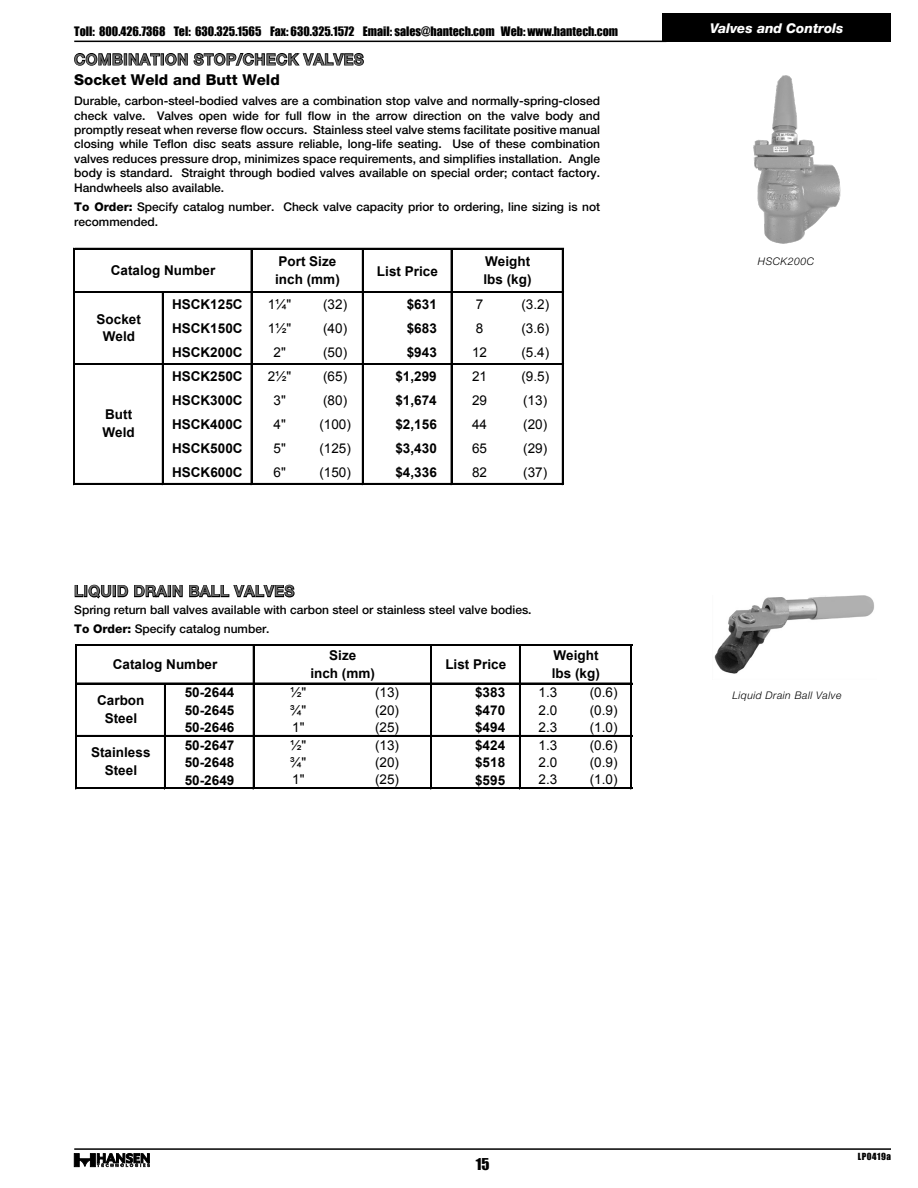
<style>
.page{position:relative;width:918px;height:1188px;background:#fff}
.page>*{position:absolute;margin:0;border:0;box-sizing:border-box;transform-origin:0 0}
.PB_Section_Header{font:500 15px "Helvetica Neue LT Std";letter-spacing:.05em;color:#6e6e6e}
.PB_Section_Subheader{font:800 15px "Helvetica Neue LT Std";color:#000}
.t1{font:15px "Impact";color:#000}
.t2{font:700 13.5px/17.7px "Arial";letter-spacing:.005em;color:#000;text-align:center}
.t3{font:13.5px "Arial";letter-spacing:.005em;color:#000}
.t4{font:italic 800 13.5px "Helvetica Neue LT Std";color:#fff}
.PB_Body_Text{font:500 12px/14.4px "Helvetica Neue LT Std";color:#000;text-align:justify}
.t5{font:12px "Impact";color:#000}
.PB_Photo_Text{font:italic 300 10.5px "Helvetica Neue LT Std";letter-spacing:.04em;color:#000}
.t6{font:9px "Impact";letter-spacing:.055em;color:#000}
.s1{font-weight:800}
</style>
<div class="page">
<hr style="left:73px;top:248px;width:2px;height:237px;background:#000">
<hr style="left:251px;top:250px;width:1px;height:235px;background:#000">
<hr style="left:362px;top:250px;width:2px;height:235px;background:#000">
<hr style="left:451px;top:250px;width:1px;height:235px;background:#000">
<hr style="left:562px;top:250px;width:2px;height:235px;background:#000">
<hr style="left:162px;top:293px;width:2px;height:192px;background:#000">
<hr style="left:75px;top:248px;width:489px;height:2px;background:#000">
<hr style="left:75px;top:292px;width:489px;height:1px;background:#000">
<hr style="left:75px;top:363px;width:489px;height:1px;background:#000">
<hr style="left:75px;top:364px;width:489px;height:1px;background:#000">
<hr style="left:75px;top:483px;width:489px;height:2px;background:#000">
<hr style="left:75px;top:645px;width:1px;height:144px;background:#000">
<hr style="left:76px;top:645px;width:1px;height:144px;background:#000">
<hr style="left:253px;top:646px;width:2px;height:143px;background:#000">
<hr style="left:430px;top:646px;width:1px;height:143px;background:#000">
<hr style="left:431px;top:646px;width:1px;height:143px;background:#000">
<hr style="left:519px;top:646px;width:2px;height:143px;background:#000">
<hr style="left:630px;top:646px;width:1px;height:143px;background:#000">
<hr style="left:631px;top:646px;width:1px;height:143px;background:#000">
<hr style="left:164px;top:684px;width:2px;height:105px;background:#000">
<hr style="left:77px;top:645px;width:555px;height:1px;background:#000">
<hr style="left:77px;top:683px;width:555px;height:1px;background:#000">
<hr style="left:77px;top:735px;width:555px;height:2px;background:#000">
<hr style="left:77px;top:788px;width:555px;height:1px;background:#000">
<hr style="left:74px;top:41px;width:592px;height:1px;background:#000">
<div style="left:663px;top:14px;width:228px;height:28px;background:#000"></div>
<hr style="left:74px;top:1148px;width:817px;height:2px;background:#000">
<svg style="left:74px;top:1153px;width:76px;height:14px"></svg>
<svg style="left:74px;top:53px;width:290px;height:13px"></svg>
<img style="left:753px;top:75px;width:88px;height:169px">
<svg style="left:74px;top:584px;width:221px;height:15px"></svg>
<img style="left:714px;top:595px;width:160px;height:79px">
<p class="t5" style="left:74px;top:22px;width:545px">Toll: 800.426.7368 Tel: 630.325.1565 Fax: 630.325.1572 Email: sales@hantech.com Web: www.hantech.com</p>
<p class="t4" style="left:710px;top:20px;width:135px">Valves and Controls</p>
<p class="PB_Section_Header" style="left:74px;top:50px;width:291px">COMBINATION STOP/CHECK VALVES</p>
<p class="PB_Section_Subheader" style="left:74px;top:71px;width:207px">Socket Weld and Butt Weld</p>
<p class="PB_Body_Text" style="left:74px;top:94px;width:527px">Durable, carbon-steel-bodied valves are a combination stop valve and normally-spring-closed check valve. Valves open wide for full flow in the arrow direction on the valve body and promptly reseat when reverse flow occurs. Stainless steel valve stems facilitate positive manual closing while Teflon disc seats assure reliable, long-life seating. Use of these combination valves reduces pressure drop, minimizes space requirements, and simplifies installation. Angle body is standard. Straight through bodied valves available on special order; contact factory.<br>Handwheels also available.</p>
<p class="PB_Body_Text" style="left:74px;top:200px;width:527px"><span class="s1">To Order:</span> Specify catalog number. Check valve capacity prior to ordering, line sizing is not recommended.</p>
<p class="t2" style="left:111px;top:262px;width:106px">Catalog Number</p>
<p class="t2" style="left:275px;top:253px;width:66px;text-align:left">Port Size inch (mm)</p>
<p class="t2" style="left:483px;top:253px;width:50px;text-align:left">Weight lbs (kg)</p>
<p class="t2" style="left:377px;top:262px;width:62px">List Price</p>
<p class="t2" style="left:97px;top:310px;width:46px">Socket<br>Weld</p>
<p class="t2" style="left:102px;top:406px;width:34px;text-align:left">Butt<br>Weld</p>
<p class="t2" style="left:172px;top:296px;width:72px">HSCK125C</p>
<p class="t3" style="left:268px;top:296px;width:25px">1¼"</p>
<p class="t3" style="left:323px;top:296px;width:26px">(32)</p>
<p class="t2" style="left:407px;top:296px;width:32px">$631</p>
<p class="t3" style="left:476px;top:296px;width:9px">7</p>
<p class="t3" style="left:521px;top:296px;width:29px">(3.2)</p>
<p class="t2" style="left:172px;top:320px;width:72px">HSCK150C</p>
<p class="t3" style="left:268px;top:320px;width:25px">1½"</p>
<p class="t3" style="left:323px;top:320px;width:26px">(40)</p>
<p class="t2" style="left:407px;top:320px;width:32px">$683</p>
<p class="t3" style="left:476px;top:320px;width:9px">8</p>
<p class="t3" style="left:521px;top:320px;width:29px">(3.6)</p>
<p class="t2" style="left:172px;top:344px;width:72px">HSCK200C</p>
<p class="t3" style="left:273px;top:344px;width:14px">2"</p>
<p class="t3" style="left:323px;top:344px;width:26px">(50)</p>
<p class="t2" style="left:407px;top:344px;width:32px">$943</p>
<p class="t3" style="left:472px;top:344px;width:17px">12</p>
<p class="t3" style="left:521px;top:344px;width:29px">(5.4)</p>
<p class="t2" style="left:172px;top:368px;width:72px">HSCK250C</p>
<p class="t3" style="left:268px;top:367px;width:25px">2½"</p>
<p class="t3" style="left:323px;top:367px;width:26px">(65)</p>
<p class="t2" style="left:395px;top:368px;width:43px">$1,299</p>
<p class="t3" style="left:472px;top:367px;width:17px">21</p>
<p class="t3" style="left:521px;top:367px;width:29px">(9.5)</p>
<p class="t2" style="left:172px;top:392px;width:72px">HSCK300C</p>
<p class="t3" style="left:273px;top:391px;width:14px">3"</p>
<p class="t3" style="left:323px;top:391px;width:26px">(80)</p>
<p class="t2" style="left:395px;top:392px;width:43px">$1,674</p>
<p class="t3" style="left:472px;top:391px;width:17px">29</p>
<p class="t3" style="left:523px;top:391px;width:26px">(13)</p>
<p class="t2" style="left:172px;top:416px;width:72px">HSCK400C</p>
<p class="t3" style="left:273px;top:415px;width:14px">4"</p>
<p class="t3" style="left:319px;top:415px;width:33px">(100)</p>
<p class="t2" style="left:395px;top:416px;width:43px">$2,156</p>
<p class="t3" style="left:472px;top:415px;width:17px">44</p>
<p class="t3" style="left:523px;top:415px;width:26px">(20)</p>
<p class="t2" style="left:172px;top:440px;width:72px">HSCK500C</p>
<p class="t3" style="left:273px;top:439px;width:14px">5"</p>
<p class="t3" style="left:319px;top:439px;width:33px">(125)</p>
<p class="t2" style="left:395px;top:440px;width:43px">$3,430</p>
<p class="t3" style="left:472px;top:439px;width:17px">65</p>
<p class="t3" style="left:523px;top:439px;width:26px">(29)</p>
<p class="t2" style="left:172px;top:464px;width:72px">HSCK600C</p>
<p class="t3" style="left:273px;top:463px;width:14px">6"</p>
<p class="t3" style="left:319px;top:463px;width:33px">(150)</p>
<p class="t2" style="left:395px;top:464px;width:43px">$4,336</p>
<p class="t3" style="left:472px;top:463px;width:17px">82</p>
<p class="t3" style="left:523px;top:463px;width:26px">(37)</p>
<p class="PB_Section_Header" style="left:74px;top:582px;width:222px">LIQUID DRAIN BALL VALVES</p>
<p class="PB_Body_Text" style="left:74px;top:602px;width:459px">Spring return ball valves available with carbon steel or stainless steel valve bodies.</p>
<p class="PB_Body_Text" style="left:74px;top:622px;width:197px"><span class="s1">To Order:</span> Specify catalog number.</p>
<p class="t2" style="left:113px;top:656px;width:106px">Catalog Number</p>
<p class="t2" style="left:310px;top:647px;width:66px">Size<br>inch (mm)</p>
<p class="t2" style="left:552px;top:647px;width:50px;text-align:left">Weight lbs (kg)</p>
<p class="t2" style="left:445px;top:656px;width:62px">List Price</p>
<p class="t2" style="left:97px;top:692px;width:49px">Carbon<br>Steel</p>
<p class="t2" style="left:91px;top:744px;width:61px">Stainless<br>Steel</p>
<p class="t2" style="left:185px;top:684px;width:51px">50-2644</p>
<p class="t3" style="left:290px;top:684px;width:18px">½"</p>
<p class="t3" style="left:375px;top:684px;width:26px">(13)</p>
<p class="t2" style="left:475px;top:684px;width:32px">$383</p>
<p class="t3" style="left:539px;top:684px;width:20px">1.3</p>
<p class="t3" style="left:590px;top:684px;width:29px">(0.6)</p>
<p class="t2" style="left:185px;top:702px;width:51px">50-2645</p>
<p class="t3" style="left:290px;top:701px;width:18px">¾"</p>
<p class="t3" style="left:375px;top:701px;width:26px">(20)</p>
<p class="t2" style="left:475px;top:702px;width:32px">$470</p>
<p class="t3" style="left:539px;top:701px;width:20px">2.0</p>
<p class="t3" style="left:590px;top:701px;width:29px">(0.9)</p>
<p class="t2" style="left:185px;top:719px;width:51px">50-2646</p>
<p class="t3" style="left:292px;top:719px;width:14px">1"</p>
<p class="t3" style="left:375px;top:719px;width:26px">(25)</p>
<p class="t2" style="left:475px;top:719px;width:32px">$494</p>
<p class="t3" style="left:539px;top:719px;width:20px">2.3</p>
<p class="t3" style="left:590px;top:719px;width:29px">(1.0)</p>
<p class="t2" style="left:185px;top:737px;width:51px">50-2647</p>
<p class="t3" style="left:290px;top:736px;width:18px">½"</p>
<p class="t3" style="left:375px;top:736px;width:26px">(13)</p>
<p class="t2" style="left:475px;top:737px;width:32px">$424</p>
<p class="t3" style="left:539px;top:736px;width:20px">1.3</p>
<p class="t3" style="left:590px;top:736px;width:29px">(0.6)</p>
<p class="t2" style="left:185px;top:754px;width:51px">50-2648</p>
<p class="t3" style="left:290px;top:753px;width:18px">¾"</p>
<p class="t3" style="left:375px;top:753px;width:26px">(20)</p>
<p class="t2" style="left:475px;top:754px;width:32px">$518</p>
<p class="t3" style="left:539px;top:753px;width:20px">2.0</p>
<p class="t3" style="left:590px;top:753px;width:29px">(0.9)</p>
<p class="t2" style="left:185px;top:772px;width:51px">50-2649</p>
<p class="t3" style="left:292px;top:771px;width:14px">1"</p>
<p class="t3" style="left:375px;top:771px;width:26px">(25)</p>
<p class="t2" style="left:475px;top:772px;width:32px">$595</p>
<p class="t3" style="left:539px;top:771px;width:20px">2.3</p>
<p class="t3" style="left:590px;top:771px;width:29px">(1.0)</p>
<p class="PB_Photo_Text" style="left:758px;top:256px;width:58px">HSCK200C</p>
<p class="PB_Photo_Text" style="left:732px;top:689px;width:111px">Liquid Drain Ball Valve</p>
<p class="t1" style="left:476px;top:1152px;width:15px">15</p>
<p class="t6" style="left:858px;top:1150px;width:35px">LP0419a</p>
</div>
